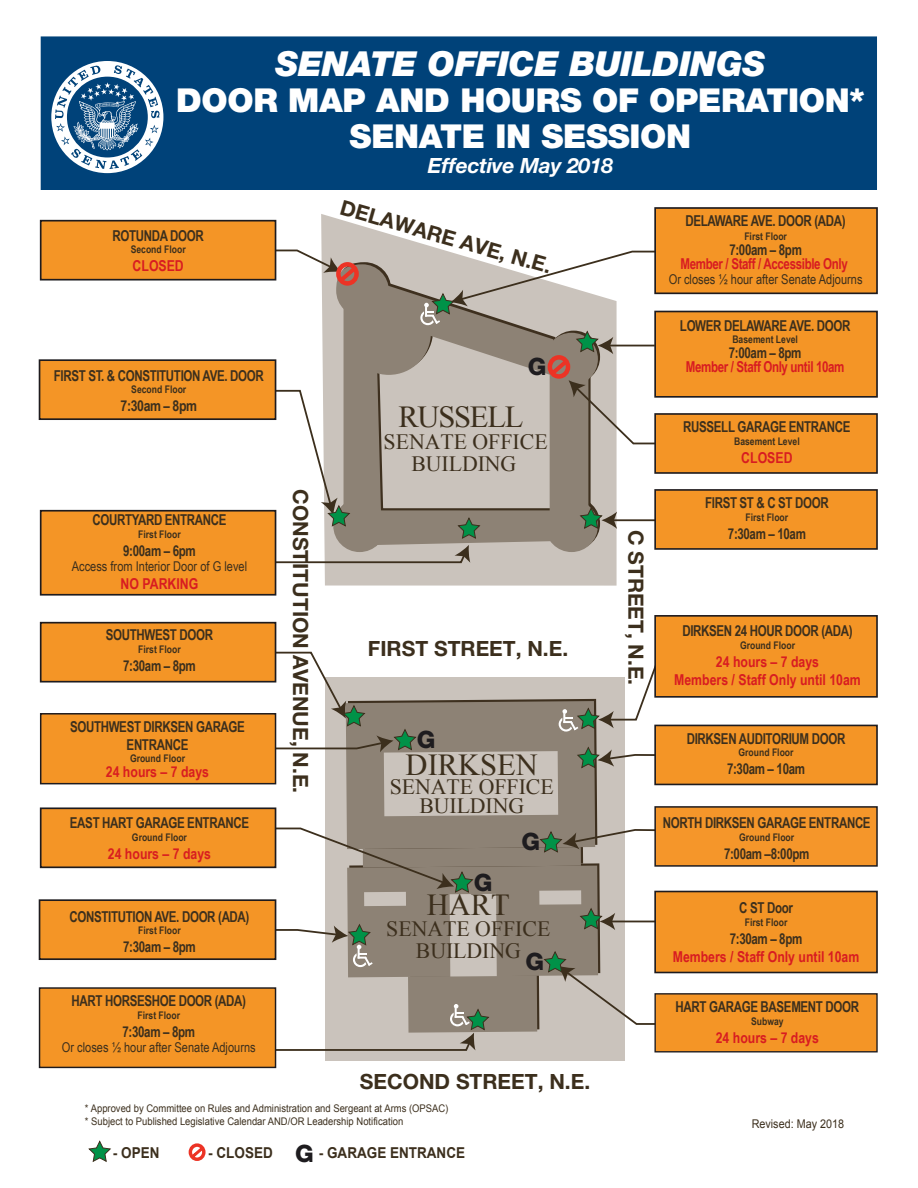
<style>
.page{position:relative;width:918px;height:1188px;background:#fff}
.page>*{position:absolute;margin:0;border:0;box-sizing:border-box;transform-origin:0 0}
.t1{font:italic 900 34.5px "Helvetica Neue LT Std";letter-spacing:-.01em;color:#fff}
.t2{font:900 33px/36px "Helvetica Neue LT Std";letter-spacing:-.01em;color:#fff;text-align:center}
.t3{font:30.45px "Times New Roman";color:#3c2f1d}
.t4{font:30.45px "Times New Roman";letter-spacing:-.04em;color:#3c2f1d}
.t5{font:800 24px "Helvetica Neue LT Std";color:#1e1c1f}
.t6{font:21.75px/21.8px "Times New Roman";color:#3c2f1d;text-align:center}
.t7{font:700 21px "Helvetica Neue LT Std";color:#3c2f1d}
.t8{font:italic 700 21px "Helvetica Neue LT Std";letter-spacing:-.01em;color:#fff}
.t9{font:700 15px/18px "Arial Narrow";letter-spacing:-.025em;color:#3c2f1d;text-align:center;scale:.94 1}
.t10{font:700 15px/18px "Arial Narrow";color:#d81c21;text-align:center}
.t11{font:700 15px "Arial Narrow";letter-spacing:-.025em;color:#d81c21;scale:.94 1}
.t12{font:700 15px "Arial";color:#3c2f1d;scale:.9 1}
.t13{font:700 15px "Arial Narrow";color:#d81e20}
.t14{font:700 15px "Arial Narrow";letter-spacing:-.025em;color:#3c2f1d}
.t15{font:13.5px "Arial Narrow";color:#3c2f1d}
.t16{font:12px "Arial";color:#3c2f1d;scale:.9 1}
.t17{font:700 10.5px "Arial Narrow";color:#3c2f1d}
.t18{font:10.5px/12.6px "Arial";color:#3c2f1d;scale:.9 1}
</style>
<div class="page">
<div style="left:325px;top:678px;width:299px;height:383px;background:#cac3bc"></div>
<svg style="left:321px;top:214px;width:296px;height:372px;fill:#cac3bc"></svg>
<svg style="left:338px;top:262px;width:53px;height:53px"></svg>
<div style="left:336px;top:264px;width:53px;height:53px;background:#8d8275;border-radius:50%"></div>
<div style="left:545px;top:499px;width:53px;height:53px;background:#8d8275;border-radius:50%"></div>
<div style="left:333px;top:499px;width:53px;height:53px;background:#8d8275;border-radius:50%"></div>
<div style="left:344px;top:285px;width:76px;height:104px;background:#8d8275"></div>
<svg style="left:351px;top:342px;width:237px;height:203px;background:#a79e93"></svg>
<div style="left:654px;top:311px;width:224px;height:87px;background:#f49526;border:2px solid #1e1b1e"></div>
<hr style="left:613px;top:519px;width:65px;height:2px;background:#3c2f1d">
<div style="left:654px;top:615px;width:224px;height:83px;background:#f49526;border:2px solid #1e1b1e"></div>
<div style="left:654px;top:891px;width:224px;height:82px;background:#f49526;border:2px solid #1e1b1e"></div>
<div style="left:41px;top:36px;width:836px;height:154px;background:#004279"></div>
<div style="left:39px;top:987px;width:237px;height:81px;background:#f49526;border:1px solid #1e1b1e"></div>
<div style="left:40px;top:622px;width:236px;height:61px;background:#f49526;border:2px solid #1e1b1e"></div>
<div style="left:39px;top:359px;width:237px;height:61px;background:#f49526;border:2px solid #1e1b1e"></div>
<div style="left:40px;top:220px;width:236px;height:61px;background:#f49526;border:2px solid #1e1b1e"></div>
<svg style="left:276px;top:545px;width:194px;height:19px"></svg>
<div style="left:40px;top:510px;width:236px;height:86px;background:#f49526;border:2px solid #1e1b1e"></div>
<svg style="left:259px;top:389px;width:92px;height:138px"></svg>
<div style="left:336px;top:262px;width:23px;height:24px;border:4px solid #ec3325;border-radius:50%"></div>
<svg style="left:270px;top:249px;width:88px;height:35px"></svg>
<div style="left:189px;top:1143px;width:17px;height:18px;border:3px solid #ec3325;border-radius:50%"></div>
<svg style="left:190px;top:1146px;width:15px;height:14px"></svg>
<svg style="left:88px;top:1140px;width:23px;height:22px"></svg>
<svg style="left:457px;top:516px;width:24px;height:23px"></svg>
<div style="left:40px;top:807px;width:236px;height:61px;background:#f49526;border:2px solid #1e1b1e"></div>
<div style="left:39px;top:899px;width:237px;height:61px;background:#f49526;border:2px solid #1e1b1e"></div>
<div style="left:654px;top:207px;width:224px;height:87px;background:#f49526;border:2px solid #1e1b1e"></div>
<div style="left:654px;top:489px;width:224px;height:61px;background:#f49526;border:2px solid #1e1b1e"></div>
<div style="left:654px;top:725px;width:224px;height:60px;background:#f49526;border:2px solid #1e1b1e"></div>
<svg style="left:420px;top:250px;width:260px;height:195px"></svg>
<div style="left:654px;top:413px;width:224px;height:61px;background:#f49526;border:2px solid #1e1b1e"></div>
<svg style="left:51px;top:61px;width:112px;height:112px"></svg>
<div style="left:654px;top:993px;width:224px;height:59px;background:#f49526;border:1px solid #1e1b1e"></div>
<svg style="left:579px;top:507px;width:38px;height:22px"></svg>
<svg style="left:244px;top:650px;width:430px;height:402px"></svg>
<div style="left:654px;top:806px;width:224px;height:61px;background:#f5962a;border:2px solid #1e1b1e"></div>
<div style="left:40px;top:713px;width:236px;height:71px;background:#f49526;border:2px solid #1e1b1e"></div>
<h1 class="t1" style="left:275px;top:42px;width:492px">SENATE OFFICE BUILDINGS</h1>
<h2 class="t2" style="left:176px;top:82px;width:690px">DOOR MAP AND HOURS OF OPERATION*<br>SENATE IN SESSION</h2>
<h3 class="t8" style="left:428px;top:152px;width:187px">Effective May 2018</h3>
<p class="t9" style="left:113px;top:226px;width:99px">ROTUNDA DOOR</p>
<p class="t17" style="left:131px;top:242px;width:57px">Second Floor</p>
<p class="t10" style="left:133px;top:256px;width:53px">CLOSED</p>
<h3 class="t7" style="left:345px;top:194px;width:220px;rotate:16deg">DELAWARE AVE, N.E.</h3>
<p class="t9" style="left:54px;top:366px;width:225px">FIRST ST. &amp; CONSTITUTION AVE. DOOR</p>
<p class="t17" style="left:131px;top:382px;width:57px">Second Floor</p>
<p class="t14" style="left:121px;top:395px;width:78px">7:30am – 8pm</p>
<p class="t9" style="left:92px;top:510px;width:144px">COURTYARD ENTRANCE</p>
<p class="t17" style="left:138px;top:526px;width:44px">First Floor</p>
<p class="t9" style="left:123px;top:541px;width:79px">9:00am – 6pm</p>
<p class="t15" style="left:72px;top:556px;width:177px">Access from Interior Door of G level</p>
<p class="t10" style="left:121px;top:574px;width:79px">NO PARKING</p>
<p class="t9" style="left:106px;top:625px;width:116px">SOUTHWEST DOOR</p>
<p class="t17" style="left:138px;top:641px;width:44px">First Floor</p>
<p class="t9" style="left:123px;top:656px;width:79px">7:30am – 8pm</p>
<p class="t9" style="left:70px;top:717px;width:188px">SOUTHWEST DIRKSEN GARAGE<br>ENTRANCE</p>
<p class="t17" style="left:130px;top:751px;width:57px">Ground Floor</p>
<p class="t13" style="left:106px;top:761px;width:105px">24 hours – 7 days</p>
<p class="t9" style="left:70px;top:813px;width:192px">EAST HART GARAGE ENTRANCE</p>
<p class="t17" style="left:132px;top:829px;width:57px">Ground Floor</p>
<p class="t13" style="left:108px;top:842px;width:105px">24 hours – 7 days</p>
<p class="t9" style="left:70px;top:907px;width:193px">CONSTITUTION AVE. DOOR (ADA)</p>
<p class="t17" style="left:138px;top:923px;width:44px">First Floor</p>
<p class="t9" style="left:123px;top:937px;width:79px">7:30am – 8pm</p>
<p class="t9" style="left:72px;top:991px;width:187px">HART HORSESHOE DOOR (ADA)</p>
<p class="t17" style="left:138px;top:1007px;width:44px">First Floor</p>
<p class="t9" style="left:123px;top:1022px;width:79px">7:30am – 8pm</p>
<p class="t15" style="left:62px;top:1037px;width:195px">Or closes ½ hour after Senate Adjourns</p>
<h3 class="t7" style="left:313px;top:489px;width:305px;rotate:90deg">CONSTITUTION AVENUE, N.E.</h3>
<h3 class="t5" style="left:528px;top:352px;width:20px">G</h3>
<h3 class="t4" style="left:398px;top:396px;width:126px">RUSSELL</h3>
<h3 class="t6" style="left:384px;top:430px;width:166px">SENATE OFFICE<br>BUILDING</h3>
<h3 class="t7" style="left:368px;top:636px;width:202px">FIRST STREET, N.E.</h3>
<h3 class="t5" style="left:417px;top:725px;width:20px">G</h3>
<h3 class="t3" style="left:406px;top:744px;width:134px">DIRKSEN</h3>
<h3 class="t6" style="left:390px;top:777px;width:166px;line-height:18.8px">SENATE OFFICE<br>BUILDING</h3>
<h3 class="t5" style="left:474px;top:868px;width:20px">G</h3>
<h3 class="t3" style="left:427px;top:885px;width:85px">HART</h3>
<h3 class="t5" style="left:521px;top:827px;width:20px">G</h3>
<h3 class="t6" style="left:386px;top:918px;width:166px">SENATE OFFICE<br>BUILDING</h3>
<h3 class="t5" style="left:525px;top:947px;width:20px">G</h3>
<h3 class="t7" style="left:360px;top:1069px;width:232px">SECOND STREET, N.E.</h3>
<p class="t18" style="left:85px;top:1102px;width:405px">* Approved by Committee on Rules and Administration and Sergeant at Arms (OPSAC) * Subject to Published Legislative Calendar AND/OR Leadership Notification</p>
<h3 class="t5" style="left:295px;top:1139px;width:20px">G</h3>
<p class="t12" style="left:113px;top:1142px;width:53px">- OPEN</p>
<p class="t12" style="left:208px;top:1142px;width:73px">- CLOSED</p>
<p class="t12" style="left:319px;top:1142px;width:164px">- GARAGE ENTRANCE</p>
<h3 class="t7" style="left:649px;top:530px;width:157px;rotate:90deg">C STREET, N.E.</h3>
<p class="t9" style="left:686px;top:211px;width:172px">DELAWARE AVE. DOOR (ADA)</p>
<p class="t17" style="left:744px;top:229px;width:44px">First Floor</p>
<p class="t9" style="left:729px;top:240px;width:79px">7:00am – 8pm</p>
<p class="t11" style="left:681px;top:253px;width:179px">Member / Staff / Accessible Only</p>
<p class="t15" style="left:669px;top:269px;width:195px">Or closes ½ hour after Senate Adjourns</p>
<p class="t9" style="left:680px;top:316px;width:183px">LOWER DELAWARE AVE. DOOR</p>
<p class="t17" style="left:732px;top:331px;width:67px">Basement Level</p>
<p class="t9" style="left:729px;top:343px;width:79px">7:00am – 8pm</p>
<p class="t11" style="left:686px;top:356px;width:170px">Member / Staff Only until 10am</p>
<p class="t9" style="left:683px;top:417px;width:180px">RUSSELL GARAGE ENTRANCE</p>
<p class="t17" style="left:734px;top:433px;width:67px">Basement Level</p>
<p class="t10" style="left:741px;top:448px;width:53px">CLOSED</p>
<p class="t9" style="left:705px;top:493px;width:133px">FlRST ST &amp; C ST DOOR</p>
<p class="t17" style="left:746px;top:509px;width:44px">First Floor</p>
<p class="t9" style="left:728px;top:524px;width:85px">7:30am – 10am</p>
<p class="t9" style="left:682px;top:621px;width:183px">DIRKSEN 24 HOUR DOOR (ADA)</p>
<p class="t17" style="left:740px;top:637px;width:57px">Ground Floor</p>
<p class="t10" style="left:674px;top:652px;width:188px">24 hours – 7 days<br>Members / Staff Only until 10am</p>
<p class="t9" style="left:687px;top:729px;width:170px">DIRKSEN AUDITORIUM DOOR</p>
<p class="t17" style="left:739px;top:745px;width:57px">Ground Floor</p>
<p class="t9" style="left:727px;top:759px;width:85px">7:30am – 10am</p>
<p class="t9" style="left:663px;top:813px;width:223px">NORTH DIRKSEN GARAGE ENTRANCE</p>
<p class="t17" style="left:739px;top:829px;width:57px">Ground Floor</p>
<p class="t9" style="left:724px;top:844px;width:92px">7:00am –8:00pm</p>
<p class="t9" style="left:739px;top:898px;width:59px">C ST Door</p>
<p class="t17" style="left:745px;top:914px;width:44px">First Floor</p>
<p class="t9" style="left:730px;top:929px;width:79px">7:30am – 8pm</p>
<p class="t10" style="left:673px;top:947px;width:188px">Members / Staff Only until 10am</p>
<p class="t9" style="left:676px;top:997px;width:197px">HART GARAGE BASEMENT DOOR</p>
<p class="t17" style="left:751px;top:1013px;width:34px">Subway</p>
<p class="t10" style="left:716px;top:1028px;width:105px">24 hours – 7 days</p>
<p class="t16" style="left:752px;top:1116px;width:104px">Revised: May 2018</p>
</div>
